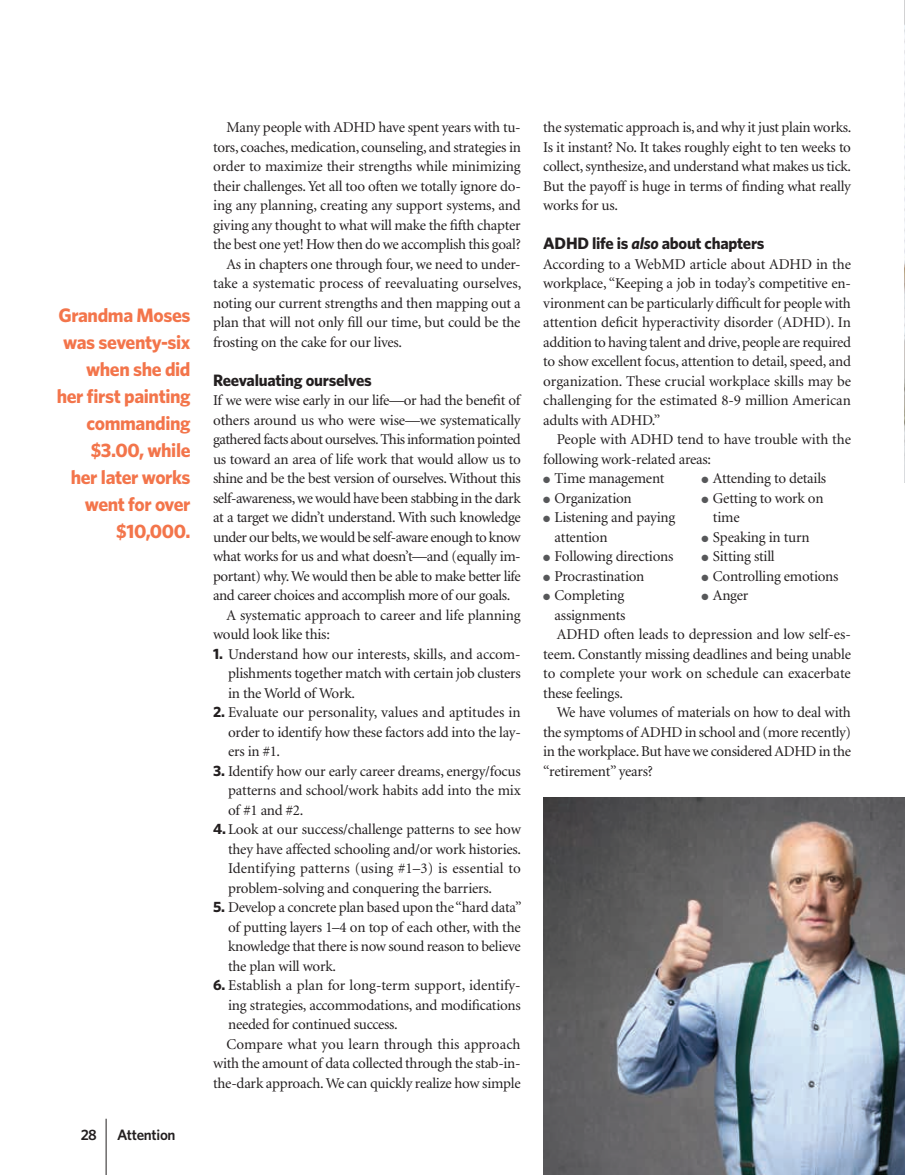
<style>
.page{position:relative;width:905px;height:1175px;background:#fff}
.page>*{position:absolute;margin:0;border:0;box-sizing:border-box;transform-origin:0 0}
.t1{font:700 19.5px/27px "Whitney";letter-spacing:-.02em;color:#f3754b;text-align:right}
.t2{font:700 16.5px "Whitney";letter-spacing:-.015em;color:#231f20}
.t3{font:15px/19.5px "Minion";letter-spacing:-.015em;color:#231f20;text-align:justify}
.t4{font:15px "Minion";letter-spacing:-.035em;color:#231f20}
.t5{font:15px "Minion";letter-spacing:.005em;color:#231f20}
.t6{font:600 15px "Whitney";letter-spacing:-.02em;color:#231f20}
.s1{font-family:"Whitney";font-weight:700}
.s2{font-style:italic}
.s3{color:#57585a}
</style>
<div class="page">
<hr style="left:106px;top:1118px;width:1px;height:56px;background:#231f20">
<img style="left:904px;top:0;width:1px;height:482px">
<img style="left:543px;top:797px;width:361px;height:377px">
<h1 class="t1" style="left:57px;top:301px;width:135px">Grandma Moses was seventy-six when she did her first painting commanding $3.00, while<br>her later works went for over $10,000.</h1>
<p class="t6" style="left:81px;top:1125px;width:18px">28</p>
<p class="t6" style="left:117px;top:1125px;width:60px">Attention</p>
<p class="t3" style="left:226px;top:118px;width:295px">Many people with ADHD have spent years with tu-</p>
<p class="t3" style="left:213px;top:137px;width:309px">tors, coaches, medication, counseling, and strategies in</p>
<p class="t3" style="left:213px;top:157px;width:309px">order to maximize their strengths while minimizing</p>
<p class="t3" style="left:213px;top:176px;width:309px">their challenges. Yet all too often we totally ignore do-</p>
<p class="t3" style="left:213px;top:196px;width:309px">ing any planning, creating any support systems, and</p>
<p class="t3" style="left:213px;top:215px;width:309px">giving any thought to what will make the fifth chapter</p>
<p class="t3" style="left:213px;top:235px;width:309px">the best one yet! How then do we accomplish this goal?</p>
<p class="t3" style="left:226px;top:254px;width:295px">As in chapters one through four, we need to under-</p>
<p class="t3" style="left:213px;top:274px;width:310px">take a systematic process of reevaluating ourselves,</p>
<p class="t3" style="left:213px;top:293px;width:309px">noting our current strengths and then mapping out a</p>
<p class="t3" style="left:213px;top:313px;width:309px">plan that will not only fill our time, but could be the</p>
<p class="t3" style="left:213px;top:332px;width:190px">frosting on the cake for our lives.</p>
<p class="t2" style="left:213px;top:370px;width:160px">Reevaluating ourselves</p>
<p class="t3" style="left:213px;top:391px;width:309px">If we were wise early in our life—or had the benefit of</p>
<p class="t3" style="left:213px;top:410px;width:309px">others around us who were wise—we systematically</p>
<p class="t4" style="left:213px;top:432px;width:309px">gathered facts about ourselves. This information pointed</p>
<p class="t3" style="left:213px;top:449px;width:309px">us toward an area of life work that would allow us to</p>
<p class="t3" style="left:213px;top:469px;width:309px">shine and be the best version of ourselves. Without this</p>
<p class="t3" style="left:213px;top:488px;width:309px">self-awareness, we would have been stabbing in the dark</p>
<p class="t3" style="left:213px;top:508px;width:309px">at a target we didn’t understand. With such knowledge</p>
<p class="t4" style="left:213px;top:529px;width:309px">under our belts, we would be self-aware enough to know</p>
<p class="t3" style="left:213px;top:547px;width:309px">what works for us and what doesn’t—and (equally im-</p>
<p class="t3" style="left:213px;top:566px;width:309px">portant) why. We would then be able to make better life</p>
<p class="t3" style="left:213px;top:586px;width:299px">and career choices and accomplish more of our goals.</p>
<p class="t3" style="left:226px;top:605px;width:296px">A systematic approach to career and life planning</p>
<p class="t3" style="left:213px;top:625px;width:118px">would look like this:</p>
<p class="t3" style="left:228px;top:644px;width:294px;text-indent:-15px"><span class="s1">1.</span> Understand how our interests, skills, and accom&shy;plishments together match with certain job clusters in the World of Work.</p>
<p class="t3" style="left:228px;top:703px;width:294px;text-indent:-15px"><span class="s1">2.</span> Evaluate our personality, values and aptitudes in order to identify how these factors add into the lay&shy;ers in #1.</p>
<p class="t3" style="left:228px;top:761px;width:294px;text-indent:-15px"><span class="s1">3.</span> Identify how our early career dreams, energy/focus patterns and school/work habits add into the mix of #1 and #2.</p>
<p class="t3" style="left:228px;top:820px;width:294px;text-indent:-15px"><span class="s1">4.</span> Look at our success/challenge patterns to see how they have affected schooling and/or work histories.<br>Identifying patterns (using #1–3) is essential to problem-solving and conquering the barriers.</p>
<p class="t3" style="left:228px;top:898px;width:295px;text-indent:-15px"><span class="s1">5.</span> Develop a concrete plan based upon the “hard data” of putting layers 1–4 on top of each other, with the knowledge that there is now sound reason to believe the plan will work.</p>
<p class="t3" style="left:213px;top:976px;width:309px"><span class="s1">6.</span> Establish a plan for long-term support, identify-</p>
<p class="t3" style="left:228px;top:995px;width:294px">ing strategies, accommodations, and modifications</p>
<p class="t3" style="left:228px;top:1015px;width:171px">needed for continued success.</p>
<p class="t5" style="left:226px;top:1036px;width:295px">Compare what you learn through this approach</p>
<p class="t3" style="left:213px;top:1054px;width:309px">with the amount of data collected through the stab-in-</p>
<p class="t3" style="left:213px;top:1073px;width:309px">the-dark approach. We can quickly realize how simple</p>
<p class="t3" style="left:543px;top:118px;width:309px">the systematic approach is, and why it just plain works.<br>Is it instant? No. It takes roughly eight to ten weeks to collect, synthesize, and understand what makes us tick.<br>But the payoff is huge in terms of finding what really works for us.</p>
<p class="t2" style="left:543px;top:233px;width:223px">ADHD life is <span class="s2">also</span> about chapters</p>
<p class="t3" style="left:543px;top:254px;width:309px">According to a WebMD article about ADHD in the workplace, “Keeping a job in today’s competitive en&shy;vironment can be particularly difficult for people with attention deficit hyperactivity disorder (ADHD). In addition to having talent and drive, people are required to show excellent focus, attention to detail, speed, and organization. These crucial workplace skills may be challenging for the estimated 8-9 million American adults with ADHD.”</p>
<p class="t3" style="left:543px;top:430px;width:309px;text-indent:14px">People with ADHD tend to have trouble with the following work-related areas:</p>
<p class="t3" style="left:543px;top:469px;width:123px"><span class="s3">●</span> Time management</p>
<p class="t3" style="left:543px;top:488px;width:90px"><span class="s3">●</span> Organization</p>
<p class="t3" style="left:554px;top:508px;width:122px;text-indent:-11px"><span class="s3">●</span> Listening and paying attention</p>
<p class="t3" style="left:543px;top:547px;width:132px"><span class="s3">●</span> Following directions</p>
<p class="t3" style="left:543px;top:566px;width:103px"><span class="s3">●</span> Procrastination</p>
<p class="t3" style="left:543px;top:586px;width:84px;text-align:right"><span class="s3">●</span> Completing assignments</p>
<p class="t3" style="left:701px;top:469px;width:126px"><span class="s3">●</span> Attending to details</p>
<p class="t3" style="left:713px;top:488px;width:112px;text-indent:-11px"><span class="s3">●</span> Getting to work on time</p>
<p class="t3" style="left:701px;top:527px;width:109px"><span class="s3">●</span> Speaking in turn</p>
<p class="t3" style="left:701px;top:547px;width:75px"><span class="s3">●</span> Sitting still</p>
<p class="t3" style="left:701px;top:566px;width:138px"><span class="s3">●</span> Controlling emotions</p>
<p class="t3" style="left:701px;top:586px;width:48px"><span class="s3">●</span> Anger</p>
<p class="t3" style="left:543px;top:625px;width:309px;text-indent:14px">ADHD often leads to depression and low self-es&shy;teem. Constantly missing deadlines and being unable to complete your work on schedule can exacerbate these feelings.</p>
<p class="t3" style="left:543px;top:703px;width:309px;text-indent:14px">We have volumes of materials on how to deal with the symptoms of ADHD in school and (more recently) in the workplace. But have we considered ADHD in the “retirement” years?</p>
</div>
